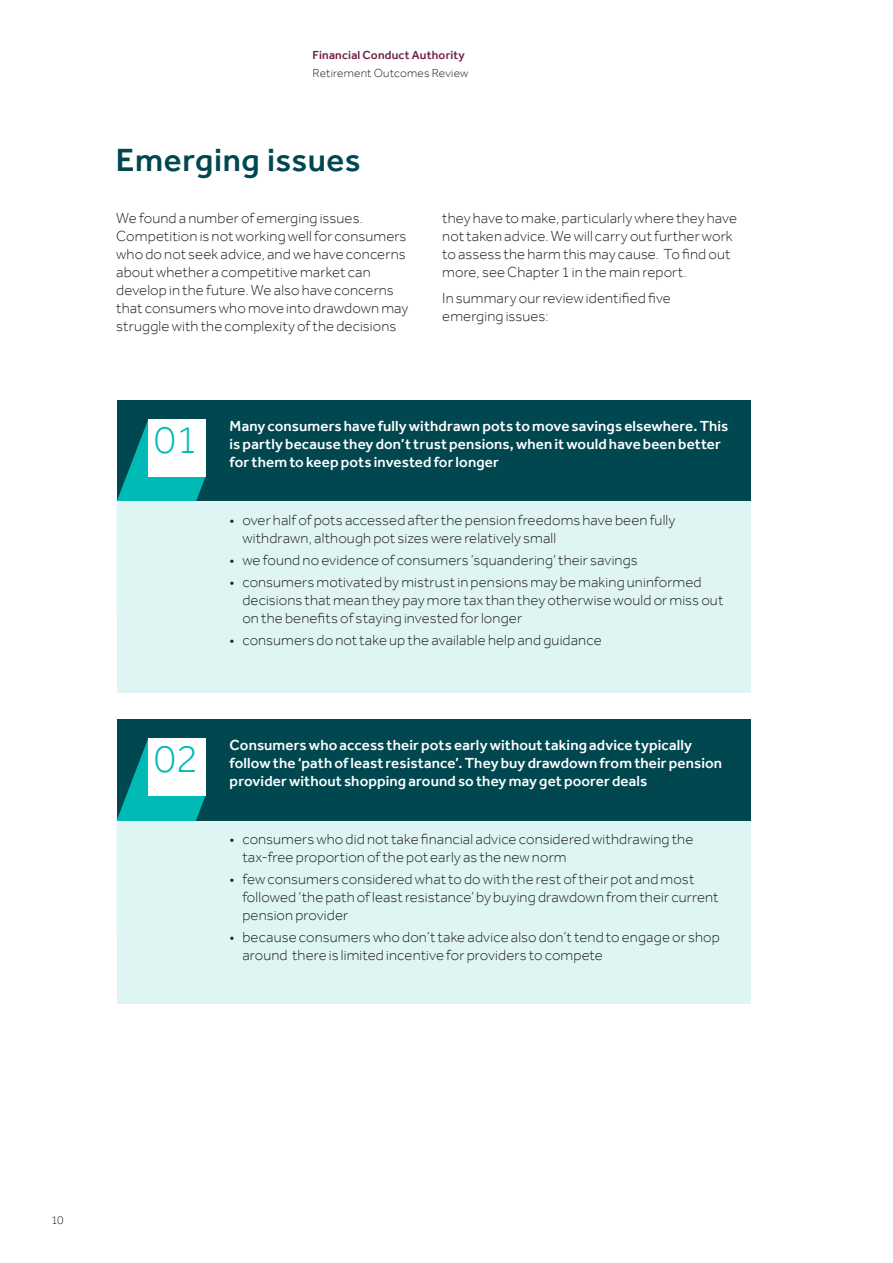
<style>
.page{position:relative;width:893px;height:1263px;background:#fff}
.page>*{position:absolute;margin:0;border:0;box-sizing:border-box;transform-origin:0 0}
.t1{font:300 40.8px "Effra";color:#00bbb5}
.t2{font:500 33px "Effra";letter-spacing:.015em;color:#004750}
.Body_Copy{font:300 15px/18px "Effra";letter-spacing:.01em;color:#231f20}
.Body_Copy-2{font:500 15px/18px "Effra";letter-spacing:.01em;color:#fff}
.t3{font:300 12px "Effra";letter-spacing:.015em;color:#231f20}
.t4{font:500 12px "Effra";letter-spacing:.02em;color:#701e45}
</style>
<div class="page">
<div style="left:117px;top:401px;width:633px;height:121px;background:#004750"></div>
<div style="left:117px;top:720px;width:633px;height:121px;background:#004750"></div>
<svg style="left:117px;top:420px;width:88px;height:82px"></svg>
<svg style="left:117px;top:739px;width:88px;height:82px"></svg>
<div style="left:148px;top:419px;width:57px;height:57px;background:#fff"></div>
<div style="left:148px;top:738px;width:57px;height:57px;background:#fff"></div>
<div style="left:117px;top:502px;width:633px;height:191px;background:#def5f4"></div>
<div style="left:117px;top:821px;width:633px;height:182px;background:#def5f4"></div>
<p class="t4" style="left:313px;top:48px;width:154px">Financial Conduct Authority</p>
<p class="t3" style="left:313px;top:66px;width:157px">Retirement Outcomes Review</p>
<p class="t2" style="left:116px;top:140px;width:246px">Emerging issues</p>
<p class="Body_Copy" style="left:116px;top:208px;width:294px">We found a number of emerging issues.<br>Competition is not working well for consumers who do not seek advice, and we have concerns about whether a competitive market can develop in the future. We also have concerns that consumers who move into drawdown may struggle with the complexity of the decisions</p>
<p class="Body_Copy" style="left:442px;top:208px;width:296px">they have to make, particularly where they have not taken advice. We will carry out further work to assess the harm this may cause. To find out more, see Chapter 1 in the main report.</p>
<p class="Body_Copy" style="left:442px;top:289px;width:230px">In summary our review identified five emerging issues:</p>
<p class="t1" style="left:154px;top:415px;width:46px">01</p>
<p class="Body_Copy-2" style="left:230px;top:417px;width:500px">Many consumers have fully withdrawn pots to move savings elsewhere. This is partly because they don’t trust pensions, when it would have been better for them to keep pots invested for longer</p>
<p class="Body_Copy" style="left:242px;top:510px;width:435px;text-indent:-13px">• over half of pots accessed after the pension freedoms have been fully withdrawn, although pot sizes were relatively small</p>
<p class="Body_Copy" style="left:230px;top:551px;width:410px">• we found no evidence of consumers ‘squandering’ their savings</p>
<p class="Body_Copy" style="left:242px;top:573px;width:482px;text-indent:-13px">• consumers motivated by mistrust in pensions may be making uninformed decisions that mean they pay more tax than they otherwise would or miss out on the benefits of staying invested for longer</p>
<p class="Body_Copy" style="left:230px;top:631px;width:374px">• consumers do not take up the available help and guidance</p>
<p class="t1" style="left:154px;top:734px;width:46px">02</p>
<p class="Body_Copy-2" style="left:230px;top:736px;width:494px">Consumers who access their pots early without taking advice typically follow the ‘path of least resistance’. They buy drawdown from their pension provider without shopping around so they may get poorer deals</p>
<p class="Body_Copy" style="left:242px;top:829px;width:452px;text-indent:-13px">• consumers who did not take financial advice considered withdrawing the tax-free proportion of the pot early as the new norm</p>
<p class="Body_Copy" style="left:242px;top:869px;width:478px;text-indent:-13px">• few consumers considered what to do with the rest of their pot and most followed ‘the path of least resistance’ by buying drawdown from their current pension provider</p>
<p class="Body_Copy" style="left:242px;top:928px;width:479px;text-indent:-13px">• because consumers who don’t take advice also don’t tend to engage or shop around there is limited incentive for providers to compete</p>
<p class="t3" style="left:51px;top:1213px;width:14px">10</p>
</div>
